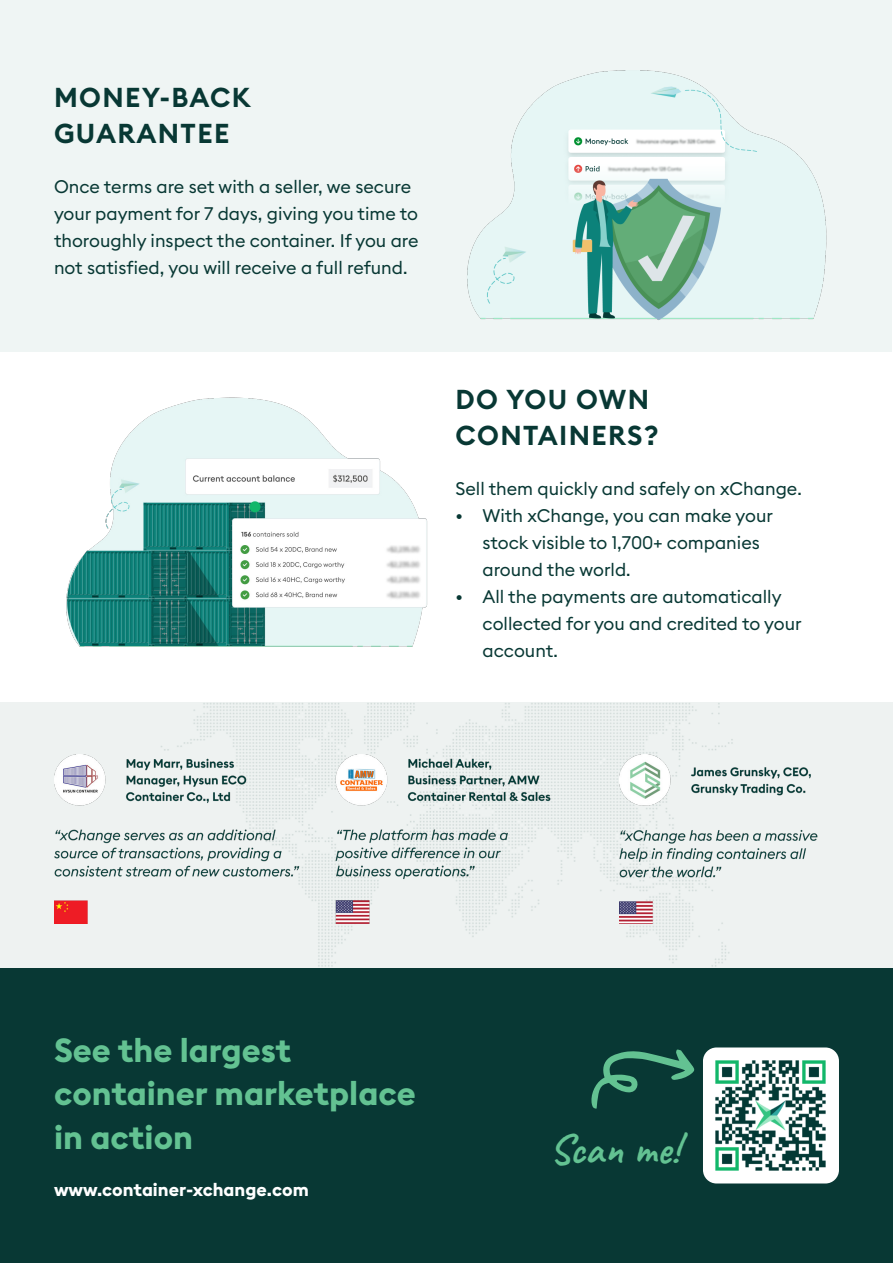
<style>
.page{position:relative;width:893px;height:1263px;background:#fff}
.page>*{position:absolute;margin:0;border:0;box-sizing:border-box;transform-origin:0 0}
.t1{font:42px "Caveat";color:#63c292}
.t2{font:700 33px/43.5px "Euclid Square";color:#63c292}
.t3{font:600 27px "Euclid Square";letter-spacing:.05em;color:#083834}
.t4{font:18px/27px "Euclid Square";color:#083834}
.t5{font:700 18px "Euclid Square";color:#fff}
</style>
<div class="page">
<div style="left:1px;top:0;width:891px;height:352px;background:#eff5f4"></div>
<img style="left:467px;top:70px;width:360px;height:250px">
<img style="left:66px;top:397px;width:362px;height:250px">
<img style="left:1px;top:702px;width:891px;height:266px">
<img style="left:335px;top:754px;width:215px;height:170px">
<img style="left:619px;top:754px;width:215px;height:170px">
<img style="left:54px;top:754px;width:247px;height:170px">
<div style="left:0;top:968px;width:893px;height:295px;background:#083834"></div>
<img style="left:703px;top:1047px;width:136px;height:136px">
<svg style="left:591px;top:1049px;width:104px;height:60px"></svg>
<p class="t3" style="left:54px;top:81px;width:198px">MONEY-BACK</p>
<p class="t3" style="left:54px;top:117px;width:177px">GUARANTEE</p>
<p class="t4" style="left:54px;top:173px;width:366px">Once terms are set with a seller, we secure your payment for 7 days, giving you time to thoroughly inspect the container. If you are not satisfied, you will receive a full refund.</p>
<p class="t3" style="left:455px;top:382px;width:195px">DO YOU OWN</p>
<p class="t3" style="left:455px;top:418px;width:205px">CONTAINERS?</p>
<p class="t4" style="left:455px;top:475px;width:348px">Sell them quickly and safely on xChange.</p>
<p class="t4" style="left:482px;top:502px;width:292px;text-indent:-27px">• With xChange, you can make your stock visible to 1,700+ companies around the world.</p>
<p class="t4" style="left:482px;top:583px;width:321px;text-indent:-27px">• All the payments are automatically collected for you and credited to your account.</p>
<p class="t2" style="left:54px;top:1029px;width:363px">See the largest container marketplace in action</p>
<p class="t5" style="left:54px;top:1178px;width:256px">www.container-xchange.com</p>
<p class="t1" style="left:549px;top:1123px;width:132px">Scan me!</p>
</div>
